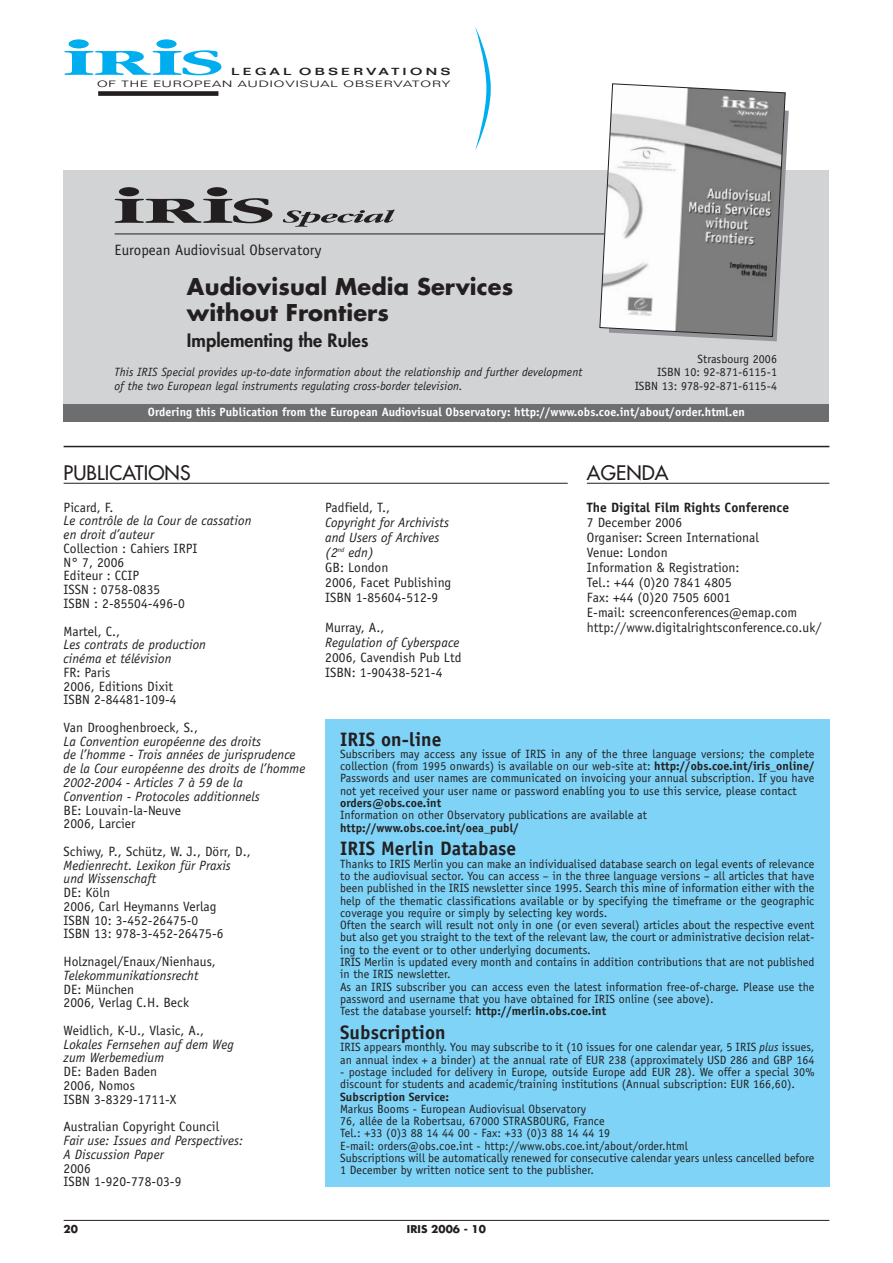
<style>
.page{position:relative;width:893px;height:1263px;background:#fff}
.page>*{position:absolute;margin:0;border:0;box-sizing:border-box;transform-origin:0 0}
.t1{font:700 38.25px "Garamond";color:#00aeef;scale:2.2 1}
.t2{font:300 29.4px "Garamond";color:#00aeef;scale:2 1}
.t3{font:700 22.5px/25.5px "Futura";letter-spacing:.005em;color:#231f20}
.t4{font:700 19.5px "Officina Sans";letter-spacing:.005em;color:#231f20}
.t5{font:19.5px "Futura";letter-spacing:.005em;color:#231f20}
.t6{font:800 18px "Futura";letter-spacing:.005em;color:#231f20}
.t7{font:15px "Officina Sans";letter-spacing:.005em;color:#231f20}
.t8{font:13.5px/13.8px "Officina Sans";letter-spacing:.005em;color:#231f20}
.t9{font:italic 13.5px/13.8px "Officina Sans";letter-spacing:.005em;color:#231f20}
.t10{font:700 13.5px "Officina Sans";letter-spacing:.005em;color:#231f20}
.t11{font:12px/12.3px "Officina Sans";letter-spacing:.005em;color:#231f20}
.t12{font:italic 12px/13.5px "Officina Sans";letter-spacing:.005em;color:#231f20}
.t13{font:700 12px "Officina Sans";letter-spacing:.005em;color:#fff}
.t14{font:700 12px "Officina Sans";letter-spacing:.005em;color:#231f20}
.t15{font:700 10.5px "Futura";letter-spacing:.005em;color:#231f20}
.t16{font:500 10.05px "Folio";letter-spacing:.23em;color:#231f20;scale:1.5 1}
.t17{font:300 9px "Folio";letter-spacing:.07em;color:#231f20;scale:1.51 1}
.s1{font-style:normal}
.s2{font-weight:700}
.s3{font-style:italic}
</style>
<div class="page">
<div style="left:64px;top:170px;width:765px;height:234px;background:#d1d3d4"></div>
<svg style="left:475px;top:27px;width:16px;height:123px"></svg>
<hr style="left:64px;top:1220px;width:765px;height:1px;background:#231f20">
<div style="left:98px;top:91px;width:120px;height:5px;background:#231f20"></div>
<div style="left:325px;top:719px;width:504px;height:467px;background:#7ed3f7"></div>
<hr style="left:64px;top:483px;width:503px;height:1px;background:#231f20">
<hr style="left:587px;top:483px;width:242px;height:1px;background:#231f20">
<hr style="left:64px;top:446px;width:765px;height:1px;background:#231f20">
<div style="left:64px;top:404px;width:765px;height:17px;background:#6d6e70"></div>
<hr style="left:115px;top:234px;width:639px;height:1px;background:#231f20">
<svg style="left:696px;top:102px;width:92px;height:239px"></svg>
<svg style="left:599px;top:83px;width:186px;height:254px"></svg>
<div style="left:119px;top:187px;width:20px;height:9px;background:#231f20;border-radius:50%"></div>
<div style="left:207px;top:187px;width:20px;height:9px;background:#231f20;border-radius:50%"></div>
<svg style="left:115px;top:198px;width:157px;height:25px"></svg>
<svg style="left:283px;top:210px;width:112px;height:17px"></svg>
<h2 class="t2" style="left:60px;top:32px;width:64px">• •</h2>
<h1 class="t1" style="left:63px;top:48px;width:74px">IRIS</h1>
<p class="t16" style="left:231px;top:67px;width:148px">LEGAL OBSERVATIONS</p>
<p class="t17" style="left:97px;top:80px;width:235px">OF THE EUROPEAN AUDIOVISUAL OBSERVATORY</p>
<p class="t7" style="left:115px;top:245px;width:208px">European Audiovisual Observatory</p>
<h3 class="t3" style="left:187px;top:276px;width:328px">Audiovisual Media Services without Frontiers</h3>
<h3 class="t6" style="left:187px;top:331px;width:183px">Implementing the Rules</h3>
<p class="t11" style="left:634px;top:353px;width:144px;line-height:13.5px;text-align:right">Strasbourg 2006<br>ISBN 10: 92-871-6115-1<br>ISBN 13: 978-92-871-6115-4</p>
<p class="t13" style="left:148px;top:407px;width:598px">Ordering this Publication from the European Audiovisual Observatory: http://www.obs.coe.int/about/order.html.en</p>
<p class="t12" style="left:115px;top:366px;width:469px">This IRIS Special provides up-to-date information about the relationship and further development of the two European legal instruments regulating cross-border television.</p>
<h3 class="t5" style="left:64px;top:464px;width:128px">PUBLICATIONS</h3>
<h3 class="t5" style="left:587px;top:464px;width:83px">AGENDA</h3>
<p class="t8" style="left:64px;top:501px;width:52px">Picard, F.</p>
<p class="t9" style="left:64px;top:515px;width:189px">Le contrôle de la Cour de cassation en droit d’auteur</p>
<p class="t8" style="left:64px;top:543px;width:135px">Collection : Cahiers IRPI<br>N° 7, 2006<br>Editeur : CCIP<br>ISSN : 0758-0835<br>ISBN : 2-85504-496-0</p>
<p class="t8" style="left:64px;top:625px;width:58px">Martel, C.,</p>
<p class="t9" style="left:64px;top:639px;width:144px">Les contrats de production cinéma et télévision</p>
<p class="t8" style="left:64px;top:666px;width:115px">FR: Paris<br>2006, Editions Dixit<br>ISBN 2-84481-109-4</p>
<p class="t8" style="left:64px;top:722px;width:136px">Van Drooghenbroeck, S.,</p>
<p class="t9" style="left:64px;top:735px;width:243px">La Convention européenne des droits<br>de l’homme - Trois années de jurisprudence de la Cour européenne des droits de l’homme 2002-2004 - Articles 7 à 59 de la Convention - Protocoles additionnels</p>
<p class="t8" style="left:64px;top:804px;width:119px">BE: Louvain-la-Neuve<br>2006, Larcier</p>
<p class="t8" style="left:64px;top:845px;width:189px">Schiwy, P., Schütz, W. J., Dörr, D.,</p>
<p class="t9" style="left:64px;top:859px;width:169px">Medienrecht. Lexikon für Praxis und Wissenschaft</p>
<p class="t8" style="left:64px;top:887px;width:161px">DE: Köln<br>2006, Carl Heymanns Verlag<br>ISBN 10: 3-452-26475-0<br>ISBN 13: 978-3-452-26475-6</p>
<p class="t8" style="left:64px;top:956px;width:154px">Holznagel/Enaux/Nienhaus,</p>
<p class="t9" style="left:64px;top:969px;width:136px">Telekommunikationsrecht</p>
<p class="t8" style="left:64px;top:983px;width:127px">DE: München<br>2006, Verlag C.H. Beck</p>
<p class="t8" style="left:64px;top:1024px;width:142px">Weidlich, K-U., Vlasic, A.,</p>
<p class="t9" style="left:64px;top:1038px;width:172px">Lokales Fernsehen auf dem Weg zum Werbemedium</p>
<p class="t8" style="left:64px;top:1066px;width:114px">DE: Baden Baden<br>2006, Nomos<br>ISBN 3-8329-1711-X</p>
<p class="t8" style="left:64px;top:1121px;width:157px">Australian Copyright Council</p>
<p class="t9" style="left:64px;top:1135px;width:181px">Fair use: Issues and Perspectives:<br>A Discussion Paper</p>
<p class="t8" style="left:64px;top:1162px;width:119px">2006<br>ISBN 1-920-778-03-9</p>
<p class="t10" style="left:587px;top:502px;width:204px">The Digital Film Rights Conference</p>
<p class="t8" style="left:587px;top:516px;width:236px;line-height:15px">7 December 2006<br>Organiser: Screen International<br>Venue: London<br>Information &amp; Registration:<br>Tel.: +44 (0)20 7841 4805<br>Fax: +44 (0)20 7505 6001<br>E-mail: screenconferences@emap.com http://www.digitalrightsconference.co.uk/</p>
<p class="t8" style="left:325px;top:501px;width:67px">Padfield, T.,</p>
<p class="t9" style="left:325px;top:516px;width:128px;line-height:15px">Copyright for Archivists and Users of Archives (2<sup>nd</sup> edn)<br><span class="s1">GB: London<br>2006, Facet Publishing<br>ISBN 1-85604-512-9</span></p>
<p class="t8" style="left:325px;top:621px;width:61px">Murray, A.,</p>
<p class="t9" style="left:325px;top:636px;width:136px">Regulation of Cyberspace</p>
<p class="t8" style="left:325px;top:651px;width:138px;line-height:15px">2006, Cavendish Pub Ltd<br>ISBN: 1-90438-521-4</p>
<h3 class="t4" style="left:340px;top:731px;width:103px">IRIS on-line</h3>
<p class="t11" style="left:340px;top:749px;width:476px;text-align:justify">Subscribers may access any issue of IRIS in any of the three language versions; the complete collection (from 1995 onwards) is available on our web-site at: <span class="s2">http://obs.coe.int/iris_online/ </span>Passwords and user names are communicated on invoicing your annual subscription. If you have not yet received your user name or password enabling you to use this service, please contact</p>
<p class="t14" style="left:340px;top:798px;width:102px">orders@obs.coe.int</p>
<p class="t11" style="left:340px;top:810px;width:308px">Information on other Observatory publications are available at</p>
<p class="t14" style="left:340px;top:823px;width:180px">http://www.obs.coe.int/oea_publ/</p>
<h3 class="t4" style="left:340px;top:841px;width:178px">IRIS Merlin Database</h3>
<p class="t11" style="left:340px;top:858px;width:476px">Thanks to IRIS Merlin you can make an individualised database search on legal events of relevance to the audiovisual sector. You can access – in the three language versions – all articles that have been published in the IRIS newsletter since 1995. Search this mine of information either with the help of the thematic classifications available or by specifying the timeframe or the geographic coverage you require or simply by selecting key words.<br>Often the search will result not only in one (or even several) articles about the respective event but also get you straight to the text of the relevant law, the court or administrative decision relat&shy;ing to the event or to other underlying documents.<br>IRIS Merlin is updated every month and contains in addition contributions that are not published in the IRIS newsletter.<br>As an IRIS subscriber you can access even the latest information free-of-charge. Please use the password and username that you have obtained for IRIS online (see above).<br>Test the database yourself: <span class="s2">http://merlin.obs.coe.int</span></p>
<h3 class="t4" style="left:340px;top:1025px;width:107px">Subscription</h3>
<p class="t11" style="left:340px;top:1042px;width:476px">IRIS appears monthly. You may subscribe to it (10 issues for one calendar year, 5 IRIS <span class="s3">plus</span> issues, an annual index + a binder) at the annual rate of EUR 238 (approximately USD 286 and GBP 164</p>
<p class="t11" style="left:340px;top:1067px;width:476px">- postage included for delivery in Europe, outside Europe add EUR 28). We offer a special 30% discount for students and academic/training institutions (Annual subscription: EUR 166,60).</p>
<p class="t14" style="left:340px;top:1092px;width:111px">Subscription Service:</p>
<p class="t11" style="left:340px;top:1104px;width:476px">Markus Booms - European Audiovisual Observatory<br>76, allée de la Robertsau, 67000 STRASBOURG, France<br>Tel.: +33 (0)3 88 14 44 00 - Fax: +33 (0)3 88 14 44 19<br>E-mail: orders@obs.coe.int - http://www.obs.coe.int/about/order.html<br>Subscriptions will be automatically renewed for consecutive calendar years unless cancelled before 1 December by written notice sent to the publisher.</p>
<p class="t15" style="left:64px;top:1225px;width:16px">20</p>
<p class="t15" style="left:407px;top:1225px;width:81px">IRIS 2006 - 10</p>
</div>
